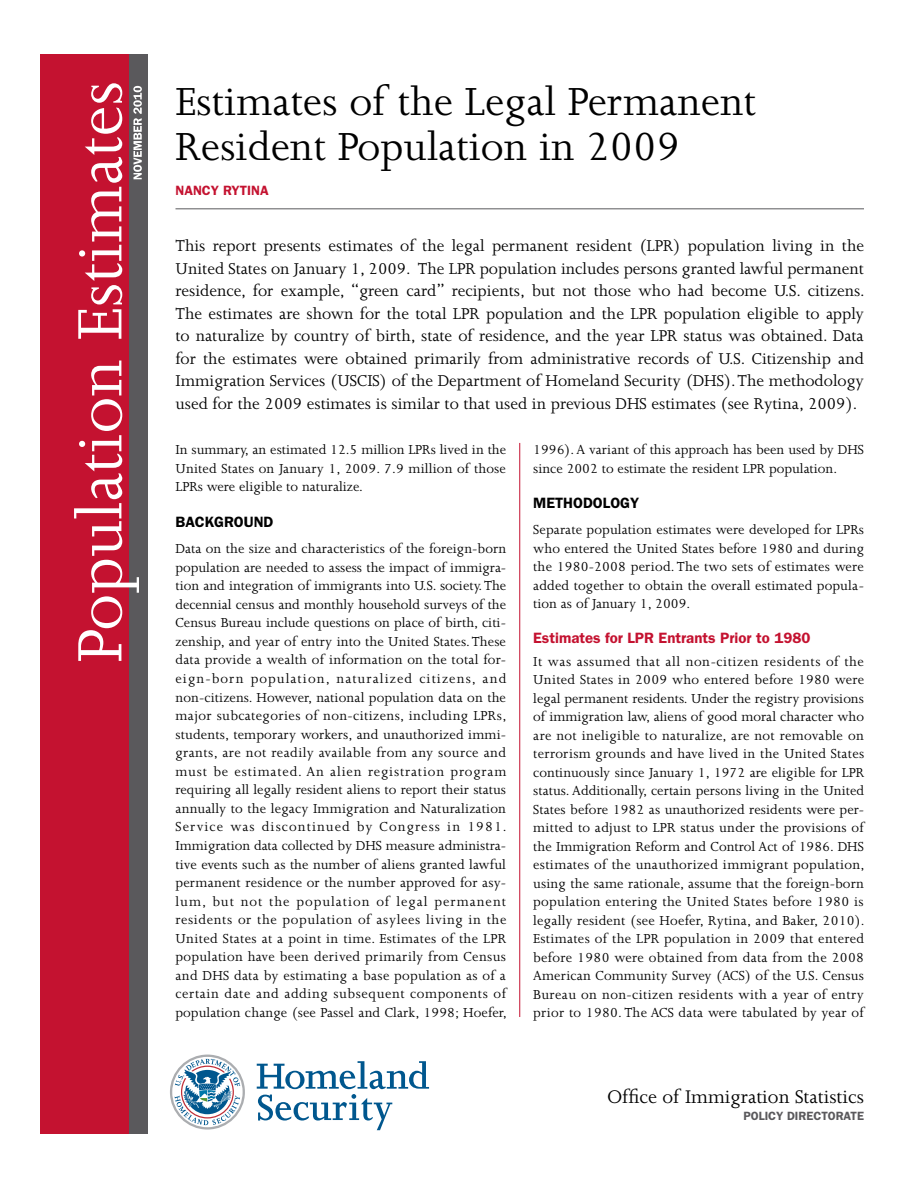
<style>
.page{position:relative;width:918px;height:1188px;background:#fff}
.page>*{position:absolute;margin:0;border:0;box-sizing:border-box;transform-origin:0 0}
.t1{font:45px/45px "Joanna";color:#000}
.t2{font:21px "Joanna";color:#000}
.intro{font:18px/22.5px "Joanna";color:#000;text-align:justify}
.body{font:15px/18.6px "Joanna";letter-spacing:.005em;color:#000;text-align:justify}
.t3{font:600 15px "ITC Franklin Gothic Std";color:#c41230}
.t4{font:600 15px "ITC Franklin Gothic Std";color:#000}
.byline{font:600 13.5px "ITC Franklin Gothic Std";color:#c41230}
.t5{font:600 12px "ITC Franklin Gothic Std";color:#5a595c}
</style>
<div class="page">
<div style="left:122px;top:54px;width:26px;height:1080px;background:#5a595c"></div>
<hr style="left:519px;top:443px;width:1px;height:574px;background:#c41230">
<div style="left:40px;top:54px;width:89px;height:1080px;background:#c41230"></div>
<svg style="left:74px;top:83px;width:68px;height:578px"></svg>
<hr style="left:176px;top:208px;width:688px;height:1px;background:#5a595c">
<svg style="left:257px;top:1061px;width:172px;height:69px"></svg>
<svg style="left:170px;top:1055px;width:75px;height:75px"></svg>
<h2 class="t1" style="left:176px;top:79px;width:582px">Estimates of the Legal Permanent<br>Resident Population in 2009</h2>
<p class="byline" style="left:176px;top:182px;width:95px">NANCY RYTINA</p>
<p class="intro" style="left:176px;top:235px;width:691px">This report presents estimates of the legal permanent resident (LPR) population living in the United States on January 1, 2009. The LPR population includes persons granted lawful permanent residence, for example, “green card” recipients, but not those who had become U.S. citizens.<br>The estimates are shown for the total LPR population and the LPR population eligible to apply to naturalize by country of birth, state of residence, and the year LPR status was obtained. Data for the estimates were obtained primarily from administrative records of U.S. Citizenship and Immigration Services (USCIS) of the Department of Homeland Security (DHS). The methodology used for the 2009 estimates is similar to that used in previous DHS estimates (see Rytina, 2009).</p>
<p class="body" style="left:176px;top:440px;width:332px">In summary, an estimated 12.5 million LPRs lived in the United States on January 1, 2009. 7.9 million of those LPRs were eligible to naturalize.</p>
<h3 class="t4" style="left:176px;top:513px;width:100px">BACKGROUND</h3>
<p class="body" style="left:176px;top:539px;width:333px">Data on the size and characteristics of the foreign-born population are needed to assess the impact of immigra&shy;tion and integration of immigrants into U.S. society. The decennial census and monthly household surveys of the Census Bureau include questions on place of birth, citi&shy;zenship, and year of entry into the United States. These data provide a wealth of information on the total for&shy;eign-born population, naturalized citizens, and non-citizens. However, national population data on the major subcategories of non-citizens, including LPRs, students, temporary workers, and unauthorized immi&shy;grants, are not readily available from any source and must be estimated. An alien registration program requiring all legally resident aliens to report their status annually to the legacy Immigration and Naturalization Service was discontinued by Congress in 1981.<br>Immigration data collected by DHS measure administra&shy;tive events such as the number of aliens granted lawful permanent residence or the number approved for asy&shy;lum, but not the population of legal permanent residents or the population of asylees living in the United States at a point in time. Estimates of the LPR population have been derived primarily from Census and DHS data by estimating a base population as of a certain date and adding subsequent components of population change (see Passel and Clark, 1998; Hoefer,</p>
<p class="body" style="left:533px;top:441px;width:332px">1996). A variant of this approach has been used by DHS since 2002 to estimate the resident LPR population.</p>
<h3 class="t4" style="left:533px;top:494px;width:107px">METHODOLOGY</h3>
<p class="body" style="left:533px;top:521px;width:332px">Separate population estimates were developed for LPRs who entered the United States before 1980 and during the 1980-2008 period. The two sets of estimates were added together to obtain the overall estimated popula&shy;tion as of January 1, 2009.</p>
<h4 class="t3" style="left:533px;top:629px;width:279px">Estimates for LPR Entrants Prior to 1980</h4>
<p class="body" style="left:533px;top:652px;width:333px">It was assumed that all non-citizen residents of the United States in 2009 who entered before 1980 were legal permanent residents. Under the registry provisions of immigration law, aliens of good moral character who are not ineligible to naturalize, are not removable on terrorism grounds and have lived in the United States continuously since January 1, 1972 are eligible for LPR status. Additionally, certain persons living in the United States before 1982 as unauthorized residents were per&shy;mitted to adjust to LPR status under the provisions of the Immigration Reform and Control Act of 1986. DHS estimates of the unauthorized immigrant population, using the same rationale, assume that the foreign-born population entering the United States before 1980 is legally resident (see Hoefer, Rytina, and Baker, 2010).<br>Estimates of the LPR population in 2009 that entered before 1980 were obtained from data from the 2008<br>American Community Survey (ACS) of the U.S. Census Bureau on non-citizen residents with a year of entry prior to 1980. The ACS data were tabulated by year of</p>
<p class="t2" style="left:607px;top:1086px;width:258px">Office of Immigration Statistics</p>
<p class="t5" style="left:743px;top:1109px;width:122px">POLICY DIRECTORATE</p>
</div>
